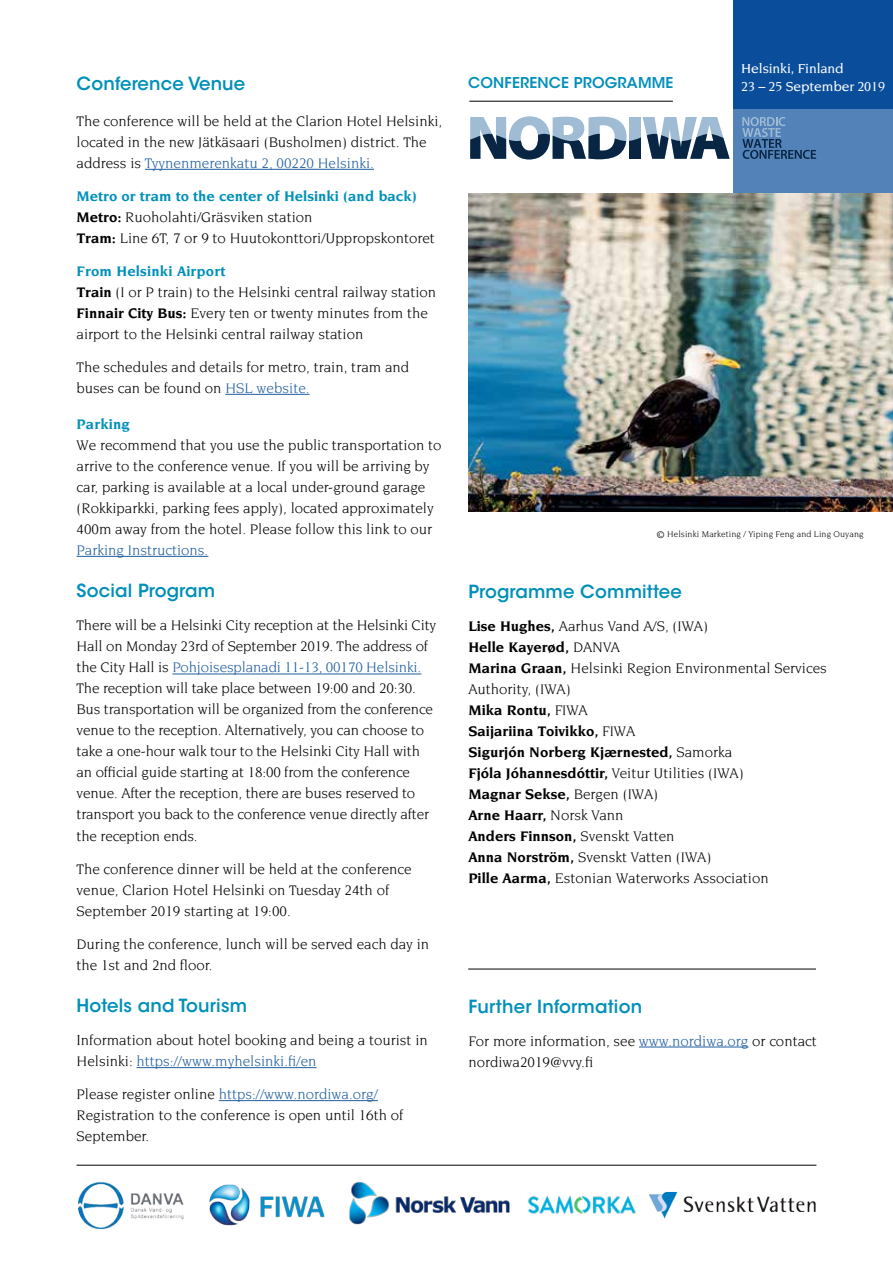
<style>
.page{position:relative;width:893px;height:1263px;background:#fff}
.page>*{position:absolute;margin:0;border:0;box-sizing:border-box;transform-origin:0 0}
.t1{font:18px "ITC Avant Garde MM 520 750";letter-spacing:.01em;color:#0090b9}
.t2{font:15px/21px "Novarese";color:#000}
.t3{font:15px "Novarese";color:#215e9e}
.t4{font:700 15px "Novarese";letter-spacing:.01em;color:#0090b9}
.t5{font:14.85px "ITC Avant Garde MM 520 750";letter-spacing:.01em;color:#0090b9}
.t6{font:500 14.1px/18px "Novarese";letter-spacing:-.01em;color:#fff}
.t7{font:9px "Novarese";letter-spacing:.01em;color:#000}
.s1{color:#215e9e}
.s2{font-weight:700;color:#0090b9}
.s3{font-weight:700}
.s4{font-size:15.75px}
.s5{font-size:10.5px}
</style>
<div class="page">
<img style="left:77px;top:1181px;width:107px;height:49px">
<img style="left:209px;top:1184px;width:116px;height:42px">
<img style="left:349px;top:1182px;width:161px;height:43px">
<img style="left:528px;top:1196px;width:108px;height:18px">
<img style="left:648px;top:1192px;width:168px;height:27px">
<hr style="left:77px;top:1165px;width:739px;height:1px;background:#000">
<hr style="left:145px;top:169px;width:229px;height:1px;background:#215e9e">
<hr style="left:225px;top:394px;width:85px;height:1px;background:#215e9e">
<hr style="left:77px;top:556px;width:131px;height:1px;background:#215e9e">
<hr style="left:172px;top:674px;width:249px;height:1px;background:#215e9e">
<hr style="left:137px;top:1067px;width:180px;height:1px;background:#215e9e">
<hr style="left:219px;top:1100px;width:159px;height:1px;background:#215e9e">
<hr style="left:468px;top:969px;width:348px;height:1px;background:#000">
<div style="left:734px;top:0;width:159px;height:201px;background:#0a4e9b"></div>
<div style="left:734px;top:109px;width:159px;height:92px;background:#5382b8"></div>
<hr style="left:469px;top:101px;width:204px;height:1px;background:#000">
<div style="left:629px;top:117px;width:11px;height:42px;background:#9fbcd4"></div>
<svg style="left:470px;top:116px;width:157px;height:43px"></svg>
<svg style="left:629px;top:138px;width:11px;height:21px"></svg>
<svg style="left:643px;top:117px;width:87px;height:42px"></svg>
<svg style="left:742px;top:117px;width:74px;height:42px"></svg>
<img style="left:468px;top:193px;width:425px;height:319px">
<hr style="left:639px;top:1047px;width:109px;height:1px;background:#215e9e">
<p class="t1" style="left:77px;top:73px;width:170px">Conference Venue</p>
<p class="t2" style="left:77px;top:110px;width:367px">The conference will be held at the Clarion Hotel Helsinki, located in the new Jätkäsaari (Busholmen) district. The address is <span class="s1">Tyynenmerenkatu 2, 00220 Helsinki.</span></p>
<p class="t2" style="left:77px;top:185px;width:360px"><span class="s2">Metro or tram to the center of Helsinki (and back)<br></span><span class="s3">Metro:</span> Ruoholahti/Gräsviken station<br><span class="s3">Tram:</span> Line 6T, 7 or 9 to Huutokonttori/Uppropskontoret</p>
<p class="t2" style="left:77px;top:260px;width:361px"><span class="s2">From Helsinki Airport<br></span><span class="s3">Train</span> (I or P train) to the Helsinki central railway station <span class="s3">Finnair City Bus:</span> Every ten or twenty minutes from the airport to the Helsinki central railway station</p>
<p class="t2" style="left:77px;top:356px;width:334px">The schedules and details for metro, train, tram and buses can be found on <span class="s1">HSL website.</span></p>
<p class="t4" style="left:77px;top:415px;width:55px">Parking</p>
<p class="t2" style="left:77px;top:434px;width:366px">We recommend that you use the public transportation to arrive to the conference venue. If you will be arriving by car, parking is available at a local under-ground garage (Rokkiparkki, parking fees apply), located approximately 400m away from the hotel. Please follow this link to our</p>
<p class="t3" style="left:77px;top:542px;width:133px">Parking Instructions.</p>
<p class="t1" style="left:77px;top:580px;width:140px">Social Program</p>
<p class="t2" style="left:77px;top:615px;width:361px">There will be a Helsinki City reception at the Helsinki City Hall on Monday 23rd of September 2019. The address of the City Hall is <span class="s1">Pohjoisesplanadi 11-13, 00170 Helsinki.<br></span>The reception will take place between 19:00 and 20:30.<br>Bus transportation will be organized from the conference venue to the reception. Alternatively, you can choose to take a one-hour walk tour to the Helsinki City Hall with an official guide starting at 18:00 from the conference venue. After the reception, there are buses reserved to transport you back to the conference venue directly after the reception ends.</p>
<p class="t2" style="left:77px;top:858px;width:337px">The conference dinner will be held at the conference venue, Clarion Hotel Helsinki on Tuesday 24th of<br>September 2019 starting at 19:00.</p>
<p class="t2" style="left:77px;top:933px;width:354px">During the conference, lunch will be served each day in the 1st and 2nd floor.</p>
<p class="t1" style="left:77px;top:995px;width:172px">Hotels and Tourism</p>
<p class="t2" style="left:77px;top:1029px;width:353px"><span class="s4">I</span>nformation about hotel booking and being a tourist in<br>Helsinki: <span class="s1">https://www.myhelsinki.fi/en</span></p>
<p class="t2" style="left:77px;top:1083px;width:328px">Please register online <span class="s1">https://www.nordiwa.org/<br></span>Registration to the conference is open until 16th of<br>September.</p>
<p class="t5" style="left:468px;top:74px;width:207px">CONFERENCE PROGRAMME</p>
<p class="t6" style="left:741px;top:59px;width:145px">Helsinki, Finland<br>23 – 25 September 2019</p>
<p class="t7" style="left:656px;top:529px;width:209px"><span class="s5">©</span> Helsinki Marketing / Yiping Feng and Ling Ouyang</p>
<p class="t1" style="left:468px;top:581px;width:215px">Programme Committee</p>
<p class="t2" style="left:468px;top:615px;width:360px"><span class="s3">Lise Hughes,</span> Aarhus Vand A/S, (IWA)<br><span class="s3">Helle Kayerød,</span> DANVA<br><span class="s3">Marina Graan,</span> Helsinki Region Environmental Services<br>Authority, (IWA)<br><span class="s3">Mika Rontu,</span> FIWA<br><span class="s3">Saijariina Toivikko,</span> FIWA<br><span class="s3">Sigurjón Norberg Kjærnested,</span> Samorka<br><span class="s3">Fjóla Jóhannesdóttir,</span> Veitur Utilities (IWA)<br><span class="s3">Magnar Sekse,</span> Bergen (IWA)<br><span class="s3">Arne Haarr,</span> Norsk Vann<br><span class="s3">Anders Finnson,</span> Svenskt Vatten<br><span class="s3">Anna Norström,</span> Svenskt Vatten (IWA)<br><span class="s3">Pille Aarma,</span> Estonian Waterworks Association</p>
<p class="t1" style="left:468px;top:995px;width:175px">Further Information</p>
<p class="t2" style="left:468px;top:1030px;width:350px">For more information, see <span class="s1">www.nordiwa.org</span> or contact nordiwa2019@vvy.fi</p>
</div>
